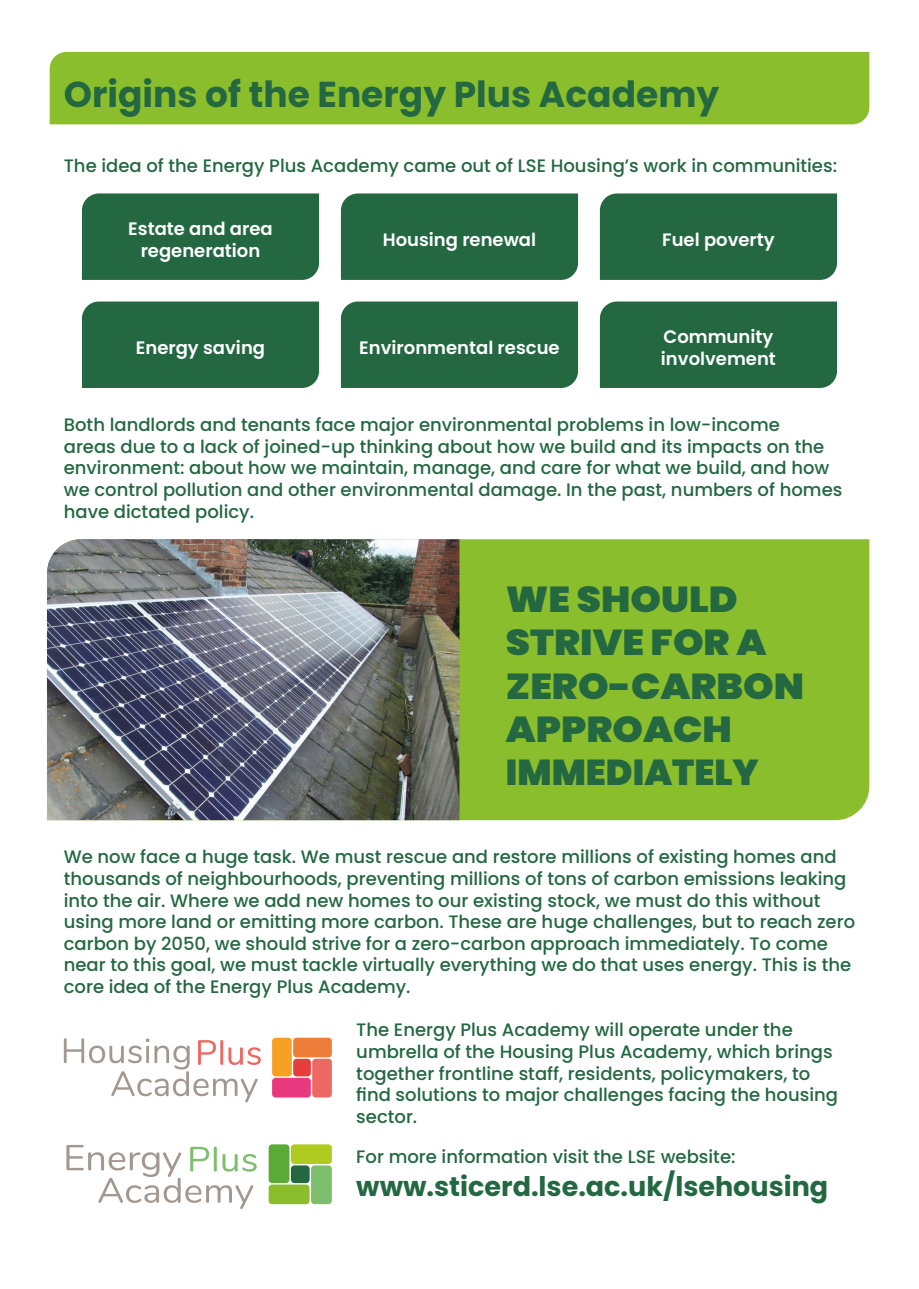
<style>
.page{position:relative;width:919px;height:1289px;background:#fff}
.page>*{position:absolute;margin:0;border:0;box-sizing:border-box;transform-origin:0 0}
.Header_-_White{font:900 36px/43.2px "Poppins";color:#236841;scale:1.08 1}
.Header_-_White-2{font:700 36px "Poppins";color:#236841}
.Header_-_White-3{font:700 27px "Poppins";color:#236841}
.Paragraph_Style_1{font:500 18px/21.6px "Poppins";color:#236841}
.Paragraph_Style_1-2{font:600 18px/21.6px "Poppins";color:#fff;text-align:center}
</style>
<div class="page">
<div style="left:459px;top:539px;width:410px;height:281px;background:#8abe2c"></div>
<img style="left:47px;top:539px;width:412px;height:281px">
<div style="left:50px;top:52px;width:819px;height:72px;background:#8abe2c"></div>
<div style="left:82px;top:193px;width:237px;height:87px;background:#236841"></div>
<div style="left:341px;top:301px;width:237px;height:87px;background:#236841"></div>
<div style="left:341px;top:193px;width:237px;height:87px;background:#236841"></div>
<div style="left:600px;top:301px;width:237px;height:87px;background:#236841"></div>
<div style="left:600px;top:193px;width:237px;height:87px;background:#236841"></div>
<div style="left:82px;top:301px;width:237px;height:87px;background:#236841"></div>
<svg style="left:66px;top:1144px;width:266px;height:64px"></svg>
<svg style="left:272px;top:1037px;width:20px;height:39px"></svg>
<div style="left:293px;top:1037px;width:39px;height:20px;background:#fad9c6;border-radius:3px"></div>
<svg style="left:64px;top:1038px;width:268px;height:64px"></svg>
<p class="Header_-_White-2" style="left:64px;top:74px;width:657px">Origins of the Energy Plus Academy</p>
<p class="Paragraph_Style_1" style="left:64px;top:155px;width:774px">The idea of the Energy Plus Academy came out of LSE Housing’s work in communities:</p>
<p class="Paragraph_Style_1-2" style="left:128px;top:218px;width:146px">Estate and area regeneration</p>
<p class="Paragraph_Style_1-2" style="left:136px;top:337px;width:131px">Energy saving</p>
<p class="Paragraph_Style_1-2" style="left:383px;top:229px;width:155px">Housing renewal</p>
<p class="Paragraph_Style_1-2" style="left:359px;top:337px;width:202px">Environmental rescue</p>
<p class="Paragraph_Style_1-2" style="left:662px;top:229px;width:114px">Fuel poverty</p>
<p class="Paragraph_Style_1-2" style="left:661px;top:326px;width:116px;text-align:left">Community involvement</p>
<p class="Paragraph_Style_1" style="left:64px;top:414px;width:780px">Both landlords and tenants face major environmental problems in low-income<br>areas due to a lack of joined-up thinking about how we build and its impacts on the environment: about how we maintain, manage, and care for what we build, and how we control pollution and other environmental damage. In the past, numbers of homes have dictated policy.</p>
<p class="Header_-_White" style="left:506px;top:578px;width:278px">WE SHOULD<br>STRIVE FOR A<br>ZERO-CARBON<br>APPROACH<br>IMMEDIATELY</p>
<p class="Paragraph_Style_1" style="left:64px;top:846px;width:792px">We now face a huge task. We must rescue and restore millions of existing homes and thousands of neighbourhoods, preventing millions of tons of carbon emissions leaking into the air. Where we add new homes to our existing stock, we must do this without using more land or emitting more carbon. These are huge challenges, but to reach zero carbon by 2050, we should strive for a zero-carbon approach immediately. To come near to this goal, we must tackle virtually everything we do that uses energy. This is the core idea of the Energy Plus Academy.</p>
<p class="Paragraph_Style_1" style="left:356px;top:1019px;width:483px">The Energy Plus Academy will operate under the umbrella of the Housing Plus Academy, which brings together frontline staff, residents, policymakers, to find solutions to major challenges facing the housing sector.</p>
<p class="Paragraph_Style_1" style="left:356px;top:1146px;width:380px">For more information visit the LSE website:</p>
<p class="Header_-_White-3" style="left:356px;top:1170px;width:473px">www.sticerd.lse.ac.uk/lsehousing</p>
</div>
